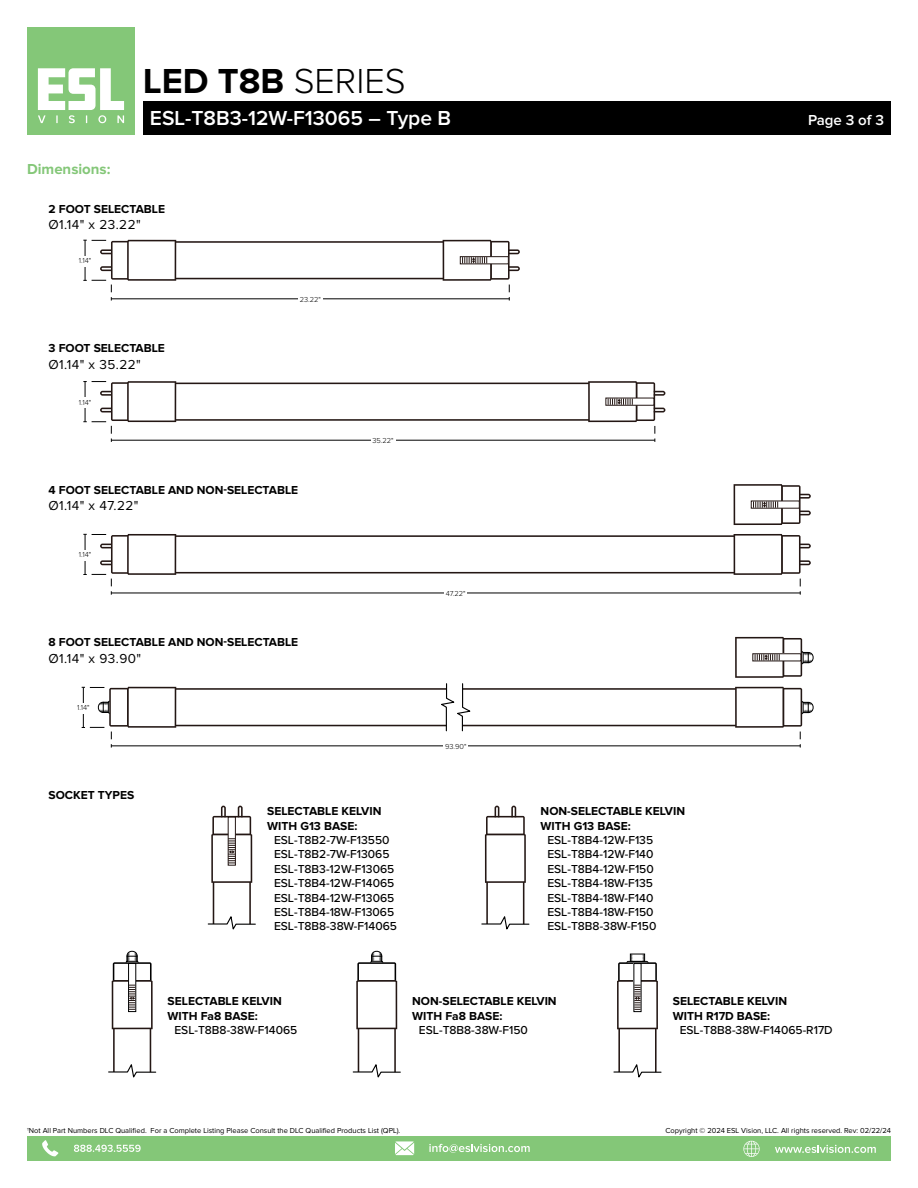
<style>
.page{position:relative;width:918px;height:1188px;background:#fff}
.page>*{position:absolute;margin:0;border:0;box-sizing:border-box;transform-origin:0 0}
.t1{font:700 36px "Proxima Nova";color:#000}
.t2{font:600 21px "Proxima Nova";color:#fff}
.Category_Headline_color_10pt__cut{font:700 15px "Proxima Nova";color:#84c778}
.t3{font:600 15px "Proxima Nova";color:#fff}
.text-bullet_tech_9pt__cut{font:13.5px "Proxima Nova";letter-spacing:.03em;color:#000}
.Category_Headline_color_10pt__cut-2{font:13.5px "Proxima Nova";letter-spacing:.03em;color:#000}
.caption_8pt{font:500 12px "Proxima Nova";color:#000}
.caption_8pt-2{font:700 12px/14.4px "Proxima Nova";color:#000}
.t4{font:7.5px "Proxima Nova";color:#000}
.dimension_5pt{font:300 7.5px "Proxima Nova";color:#000}
.s1{font-weight:300}
</style>
<div class="page">
<div style="left:143px;top:101px;width:748px;height:34px;background:#000"></div>
<div style="left:27px;top:1136px;width:864px;height:25px;background:#84c778"></div>
<svg style="left:27px;top:27px;width:108px;height:108px"></svg>
<svg style="left:42px;top:1140px;width:16px;height:16px"></svg>
<svg style="left:74px;top:1145px;width:67px;height:7px"></svg>
<svg style="left:395px;top:1141px;width:19px;height:14px"></svg>
<svg style="left:429px;top:1144px;width:101px;height:9px"></svg>
<svg style="left:743px;top:1141px;width:17px;height:16px"></svg>
<svg style="left:775px;top:1145px;width:101px;height:8px"></svg>
<svg style="left:83px;top:240px;width:437px;height:61px"></svg>
<div style="left:77px;top:256px;width:16px;height:10px;background:#fff"></div>
<div style="left:298px;top:294px;width:24px;height:11px;background:#fff"></div>
<svg style="left:734px;top:484px;width:77px;height:41px"></svg>
<svg style="left:83px;top:534px;width:728px;height:61px"></svg>
<div style="left:77px;top:550px;width:16px;height:10px;background:#fff"></div>
<svg style="left:83px;top:381px;width:582px;height:61px"></svg>
<div style="left:77px;top:397px;width:16px;height:11px;background:#fff"></div>
<div style="left:371px;top:436px;width:24px;height:10px;background:#fff"></div>
<svg style="left:783px;top:638px;width:19px;height:39px"></svg>
<div style="left:784px;top:640px;width:17px;height:35px;background:#fff"></div>
<div style="left:752px;top:653px;width:49px;height:8px;border:1px solid #231714"></div>
<svg style="left:801px;top:651px;width:13px;height:14px"></svg>
<hr style="left:111px;top:745px;width:689px;height:1px;background:#000101">
<div style="left:444px;top:741px;width:24px;height:11px;background:#fff"></div>
<svg style="left:111px;top:732px;width:1px;height:16px"></svg>
<svg style="left:800px;top:732px;width:1px;height:16px"></svg>
<svg style="left:109px;top:688px;width:20px;height:39px"></svg>
<div style="left:111px;top:689px;width:16px;height:36px;background:#fff"></div>
<hr style="left:83px;top:687px;width:1px;height:40px;background:#000101">
<svg style="left:82px;top:687px;width:22px;height:1px"></svg>
<svg style="left:82px;top:727px;width:22px;height:1px"></svg>
<div style="left:76px;top:703px;width:15px;height:10px;background:#fff"></div>
<div style="left:783px;top:688px;width:19px;height:39px;background:#2f2421;border-radius:2px"></div>
<div style="left:784px;top:689px;width:17px;height:36px;background:#fff"></div>
<svg style="left:127px;top:637px;width:657px;height:95px"></svg>
<svg style="left:801px;top:700px;width:13px;height:15px"></svg>
<svg style="left:97px;top:700px;width:13px;height:14px"></svg>
<svg style="left:207px;top:806px;width:49px;height:124px"></svg>
<svg style="left:481px;top:806px;width:49px;height:124px"></svg>
<svg style="left:108px;top:950px;width:49px;height:128px"></svg>
<svg style="left:352px;top:950px;width:49px;height:128px"></svg>
<svg style="left:613px;top:954px;width:49px;height:124px"></svg>
<h1 class="t1" style="left:143px;top:60px;width:264px">LED T8B <span class="s1">SERIES</span></h1>
<h2 class="t2" style="left:150px;top:106px;width:303px">ESL-T8B3-12W-F13065 – Type B</h2>
<p class="t3" style="left:808px;top:112px;width:78px">Page 3 of 3</p>
<p class="Category_Headline_color_10pt__cut" style="left:27px;top:160px;width:85px">Dimensions:</p>
<p class="caption_8pt-2" style="left:49px;top:202px;width:118px">2 FOOT SELECTABLE</p>
<p class="text-bullet_tech_9pt__cut" style="left:49px;top:217px;width:94px">Ø1.14" x 23.22"</p>
<p class="dimension_5pt" style="left:79px;top:257px;width:14px">1.14"</p>
<p class="caption_8pt-2" style="left:49px;top:341px;width:118px">3 FOOT SELECTABLE</p>
<p class="text-bullet_tech_9pt__cut" style="left:49px;top:357px;width:94px">Ø1.14" x 35.22"</p>
<p class="dimension_5pt" style="left:79px;top:398px;width:14px">1.14"</p>
<p class="dimension_5pt" style="left:300px;top:295px;width:23px">23.22"</p>
<p class="caption_8pt-2" style="left:49px;top:483px;width:251px">4 FOOT SELECTABLE AND NON-SELECTABLE</p>
<p class="Category_Headline_color_10pt__cut-2" style="left:49px;top:498px;width:91px">Ø1.14" x 47.22"</p>
<p class="dimension_5pt" style="left:79px;top:551px;width:14px">1.14"</p>
<p class="caption_8pt-2" style="left:49px;top:635px;width:251px">8 FOOT SELECTABLE AND NON-SELECTABLE</p>
<p class="Category_Headline_color_10pt__cut-2" style="left:49px;top:651px;width:94px">Ø1.14" x 93.90"</p>
<p class="dimension_5pt" style="left:77px;top:704px;width:14px">1.14"</p>
<p class="caption_8pt-2" style="left:49px;top:788px;width:87px">SOCKET TYPES</p>
<p class="dimension_5pt" style="left:373px;top:437px;width:23px">35.22"</p>
<p class="caption_8pt-2" style="left:267px;top:804px;width:116px">SELECTABLE KELVIN<br>WITH G13 BASE:</p>
<p class="caption_8pt" style="left:274px;top:831px;width:117px">ESL-T8B2-7W-F13550</p>
<p class="caption_8pt" style="left:274px;top:845px;width:117px">ESL-T8B2-7W-F13065</p>
<p class="caption_8pt" style="left:274px;top:860px;width:122px">ESL-T8B3-12W-F13065</p>
<p class="caption_8pt" style="left:274px;top:874px;width:122px">ESL-T8B4-12W-F14065</p>
<p class="caption_8pt" style="left:274px;top:889px;width:122px">ESL-T8B4-12W-F13065</p>
<p class="caption_8pt" style="left:274px;top:903px;width:122px">ESL-T8B4-18W-F13065</p>
<p class="caption_8pt" style="left:274px;top:917px;width:124px">ESL-T8B8-38W-F14065</p>
<p class="dimension_5pt" style="left:446px;top:589px;width:21px">47.22"</p>
<p class="dimension_5pt" style="left:445px;top:742px;width:23px">93.90"</p>
<p class="caption_8pt-2" style="left:541px;top:804px;width:146px">NON-SELECTABLE KELVIN<br>WITH G13 BASE:</p>
<p class="caption_8pt" style="left:547px;top:831px;width:107px">ESL-T8B4-12W-F135</p>
<p class="caption_8pt" style="left:547px;top:845px;width:108px">ESL-T8B4-12W-F140</p>
<p class="caption_8pt" style="left:547px;top:860px;width:108px">ESL-T8B4-12W-F150</p>
<p class="caption_8pt" style="left:547px;top:874px;width:107px">ESL-T8B4-18W-F135</p>
<p class="caption_8pt" style="left:547px;top:889px;width:108px">ESL-T8B4-18W-F140</p>
<p class="caption_8pt" style="left:547px;top:903px;width:108px">ESL-T8B4-18W-F150</p>
<p class="caption_8pt" style="left:547px;top:917px;width:111px">ESL-T8B8-38W-F150</p>
<p class="caption_8pt-2" style="left:168px;top:995px;width:116px">SELECTABLE KELVIN</p>
<p class="caption_8pt-2" style="left:168px;top:1009px;width:92px">WITH Fa8 BASE:</p>
<p class="caption_8pt" style="left:174px;top:1021px;width:124px">ESL-T8B8-38W-F14065</p>
<p class="caption_8pt-2" style="left:412px;top:995px;width:146px">NON-SELECTABLE KELVIN</p>
<p class="caption_8pt-2" style="left:412px;top:1009px;width:92px">WITH Fa8 BASE:</p>
<p class="caption_8pt" style="left:419px;top:1021px;width:111px">ESL-T8B8-38W-F150</p>
<p class="caption_8pt-2" style="left:673px;top:995px;width:116px">SELECTABLE KELVIN</p>
<p class="caption_8pt-2" style="left:673px;top:1009px;width:99px">WITH R17D BASE:</p>
<p class="caption_8pt" style="left:680px;top:1021px;width:155px">ESL-T8B8-38W-F14065-R17D</p>
<p class="t4" style="left:27px;top:1126px;width:375px">†Not All Part Numbers DLC Qualified. For a Complete Listing Please Consult the DLC Qualified Products List (QPL).</p>
<p class="t4" style="left:666px;top:1126px;width:227px">Copyright © 2024 ESL Vision, LLC. All rights reserved. Rev: 02/22/24</p>
</div>
